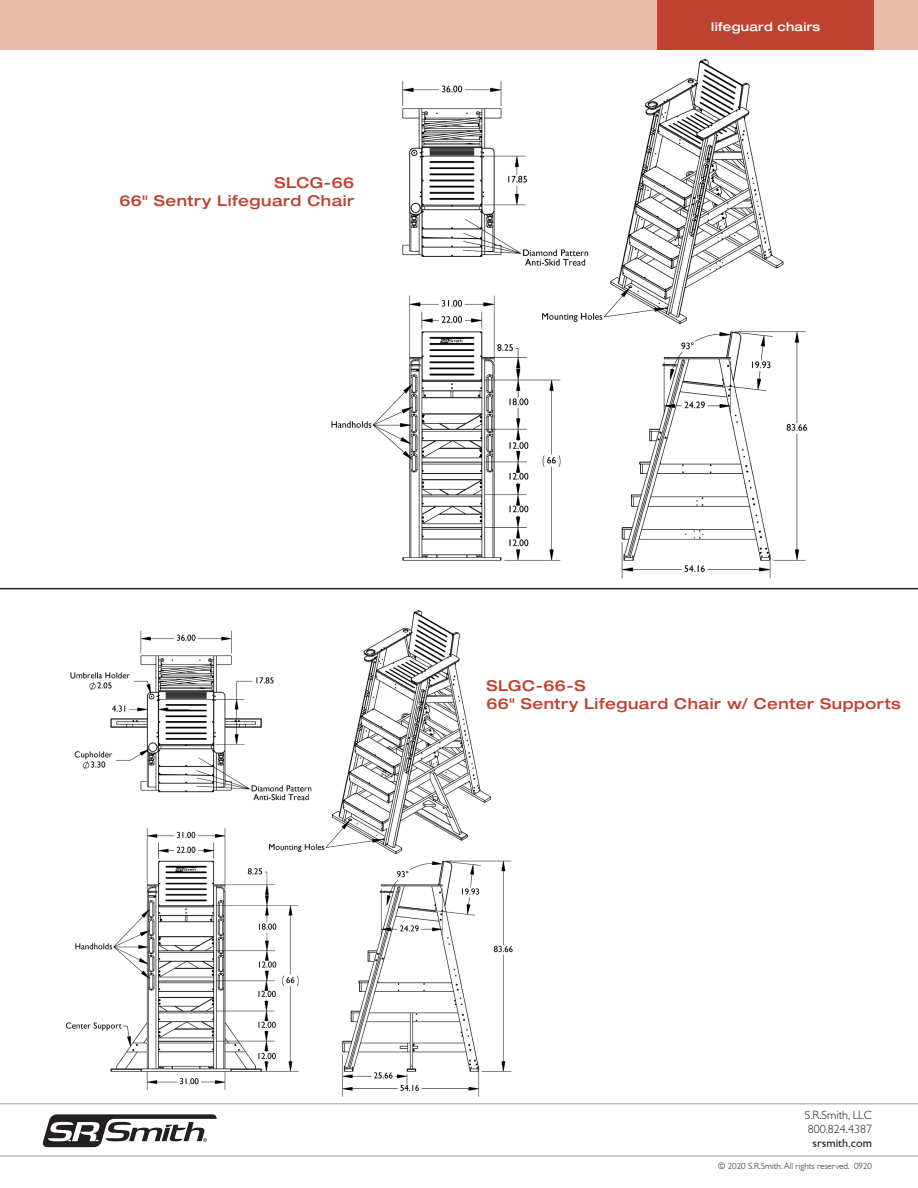
<style>
.page{position:relative;width:918px;height:1188px;background:#fff}
.page>*{position:absolute;margin:0;border:0;box-sizing:border-box;transform-origin:0 0}
._2_subhead_2{font:500 expanded 15px/18px "Helvetica Neue LT Std";letter-spacing:.035em;color:#bf4130;text-align:right}
.sign-off_text{font:300 12px "Gill Sans";color:#231f20}
.t1{font:500 expanded 12px "Helvetica Neue LT Std";letter-spacing:.025em;color:#fff}
.sign-off_text-2{font:12px "Gill Sans";color:#231f20}
.sign-off_text-3{font:300 9px "Gill Sans";color:#231f20}
</style>
<div class="page">
<img style="left:319px;top:59px;width:506px;height:531px">
<div style="left:0;top:0;width:918px;height:50px;background:#e9bcab"></div>
<div style="left:658px;top:0;width:216px;height:49px;background:#bf4130"></div>
<img style="left:64px;top:610px;width:470px;height:495px">
<hr style="left:0;top:1103px;width:918px;height:1px;background:#bcbdc0">
<hr style="left:0;top:1155px;width:918px;height:2px;background:#bcbdc0">
<svg style="left:42px;top:1114px;width:175px;height:33px"></svg>
<hr style="left:0;top:588px;width:918px;height:1px;background:#231f20">
<p class="_2_subhead_2" style="left:119px;top:173px;width:236px">SLCG-66<br>66" Sentry Lifeguard Chair</p>
<p class="t1" style="left:711px;top:19px;width:111px">lifeguard chairs</p>
<p class="_2_subhead_2" style="left:486px;top:676px;width:416px;text-align:left">SLGC-66-S<br>66" Sentry Lifeguard Chair w/ Center Supports</p>
<p class="sign-off_text" style="left:805px;top:1108px;width:69px">S.R.Smith, LLC</p>
<p class="sign-off_text" style="left:808px;top:1122px;width:66px">800.824.4387</p>
<p class="sign-off_text-2" style="left:812px;top:1136px;width:61px">srsmith.com</p>
<p class="sign-off_text-3" style="left:718px;top:1161px;width:155px">© 2020 S.R.Smith. All rights reserved. 0920</p>
</div>
